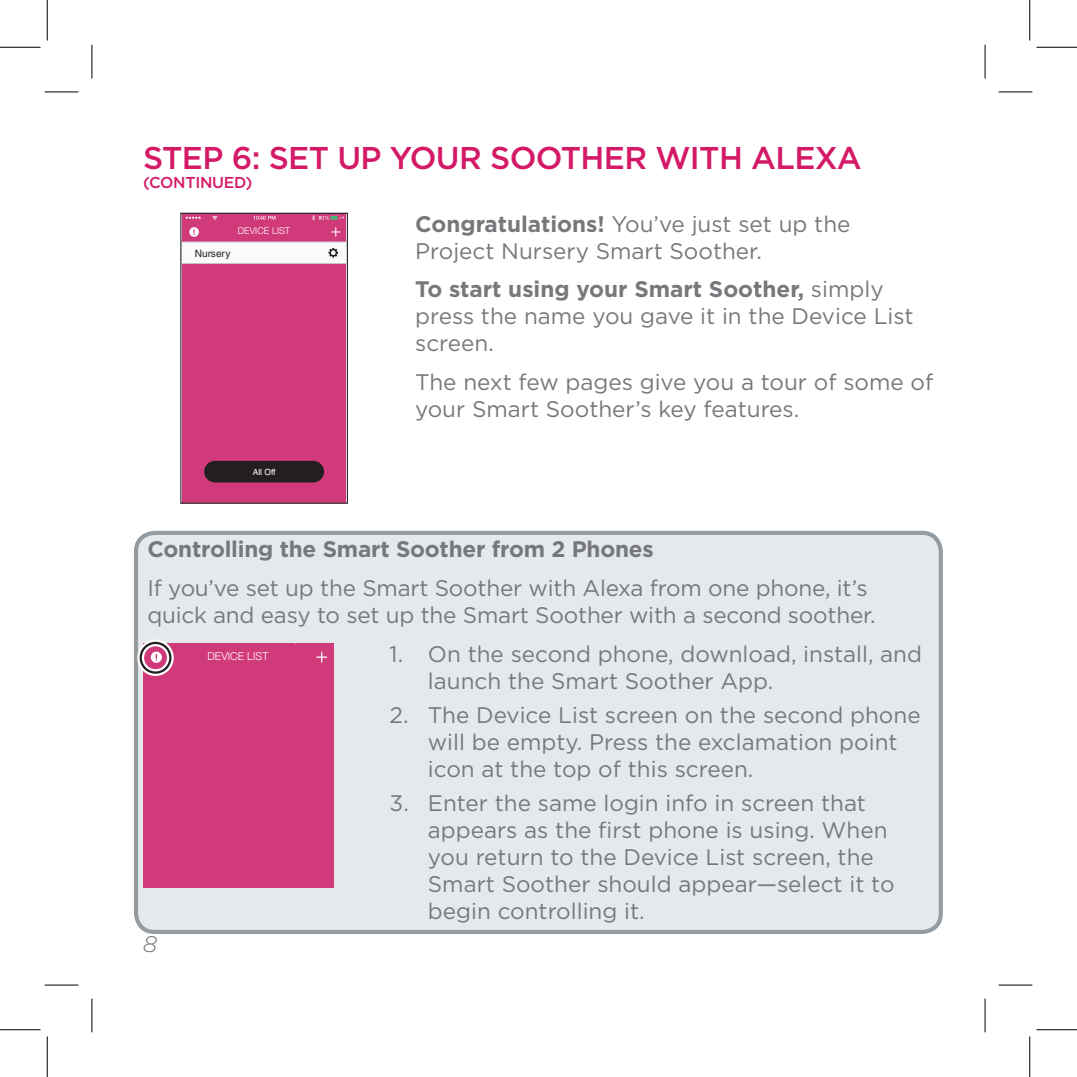
<style>
.page{position:relative;width:1077px;height:1077px;background:#fff}
.page>*{position:absolute;margin:0;border:0;box-sizing:border-box;transform-origin:0 0}
.t1{font:500 31.5px "Gotham";letter-spacing:-.02em;color:#d41967}
.t2{font:22.5px/27px "Gotham";color:#76787b}
.t3{font:700 22.5px "Gotham";letter-spacing:-.01em;color:#76787b}
.t4{font:italic 300 22.5px "Gotham";color:#76787b}
.t5{font:500 15.75px "Gotham";letter-spacing:-.02em;color:#d41967}
.t6{font:300 10.8px "Helvetica Neue";color:#fff}
.t7{font:10.12px "Helvetica LT Std";color:#231f20}
.t8{font:300 9.22px "Helvetica Neue";color:#fff}
.t9{font:8.55px "Helvetica LT Std";color:#fff}
.s1{font-weight:700}
</style>
<div class="page">
<div style="left:183px;top:213px;width:163px;height:290px;background:#d13a7a"></div>
<svg style="left:186px;top:217px;width:15px;height:2px"></svg>
<svg style="left:253px;top:216px;width:22px;height:4px"></svg>
<div style="left:183px;top:242px;width:163px;height:21px;background:#fafafa"></div>
<hr style="left:183px;top:241px;width:163px;height:1px;background:#c0c3c9">
<hr style="left:183px;top:263px;width:163px;height:1px;background:#c0c3c9">
<svg style="left:331px;top:227px;width:9px;height:10px"></svg>
<svg style="left:189px;top:227px;width:10px;height:10px"></svg>
<svg style="left:193px;top:229px;width:2px;height:6px"></svg>
<svg style="left:212px;top:216px;width:6px;height:4px"></svg>
<svg style="left:312px;top:215px;width:32px;height:6px"></svg>
<div style="left:204px;top:461px;width:120px;height:21px;background:#231f20;border-radius:11px"></div>
<svg style="left:328px;top:248px;width:10px;height:9px"></svg>
<div style="left:180px;top:213px;width:168px;height:291px;border:1px solid #231f20"></div>
<div style="left:136px;top:533px;width:805px;height:399px;background:#e6e9eb;border-radius:19px"></div>
<div style="left:134px;top:531px;width:809px;height:403px;border:4px solid #959ca1;border-radius:19px"></div>
<div style="left:143px;top:643px;width:190px;height:245px;background:#d13a7a"></div>
<svg style="left:316px;top:651px;width:11px;height:11px"></svg>
<svg style="left:151px;top:651px;width:11px;height:12px"></svg>
<div style="left:137px;top:639px;width:37px;height:37px;border:7px solid #fff;border-radius:50%"></div>
<div style="left:140px;top:642px;width:31px;height:32px;border:2px solid #231f20;border-radius:50%"></div>
<hr style="left:45px;top:92px;width:33px;height:1px;background:#000">
<hr style="left:998px;top:92px;width:34px;height:1px;background:#000">
<hr style="left:45px;top:984px;width:33px;height:1px;background:#000">
<hr style="left:998px;top:984px;width:34px;height:1px;background:#000">
<hr style="left:92px;top:45px;width:1px;height:33px;background:#000">
<hr style="left:92px;top:998px;width:1px;height:34px;background:#000">
<hr style="left:984px;top:45px;width:1px;height:33px;background:#000">
<hr style="left:984px;top:998px;width:1px;height:34px;background:#000">
<hr style="left:0;top:47px;width:40px;height:1px;background:#000">
<hr style="left:1036px;top:47px;width:41px;height:1px;background:#000">
<hr style="left:0;top:1029px;width:40px;height:1px;background:#000">
<hr style="left:1036px;top:1029px;width:41px;height:1px;background:#000">
<hr style="left:47px;top:0;width:1px;height:40px;background:#000">
<hr style="left:47px;top:1036px;width:1px;height:41px;background:#000">
<hr style="left:1029px;top:0;width:1px;height:40px;background:#000">
<hr style="left:1029px;top:1036px;width:1px;height:41px;background:#000">
<h1 class="t1" style="left:143px;top:140px;width:720px">STEP 6: SET UP YOUR SOOTHER WITH ALEXA</h1>
<p class="t5" style="left:143px;top:174px;width:111px">(CONTINUED)</p>
<p class="t7" style="left:195px;top:247px;width:37px">Nursery</p>
<p class="t8" style="left:238px;top:224px;width:54px">DEVICE LIST</p>
<p class="t9" style="left:253px;top:467px;width:24px">All Off</p>
<p class="t2" style="left:415px;top:210px;width:437px"><span class="s1">Congratulations!</span> You’ve just set up the<br>Project Nursery Smart Soother.</p>
<p class="t2" style="left:415px;top:275px;width:500px"><span class="s1">To start using your Smart Soother,</span> simply press the name you gave it in the Device List screen.</p>
<p class="t2" style="left:415px;top:368px;width:520px">The next few pages give you a tour of some of your Smart Soother’s key features.</p>
<p class="t3" style="left:147px;top:536px;width:508px">Controlling the Smart Soother from 2 Phones</p>
<p class="t2" style="left:147px;top:574px;width:729px">If you’ve set up the Smart Soother with Alexa from one phone, it’s quick and easy to set up the Smart Soother with a second soother.</p>
<p class="t6" style="left:207px;top:647px;width:62px">DEVICE LIST</p>
<p class="t2" style="left:428px;top:640px;width:496px;text-indent:-38px">1. On the second phone, download, install, and launch the Smart Soother App.</p>
<p class="t2" style="left:428px;top:701px;width:494px;text-indent:-38px">2. The Device List screen on the second phone will be empty. Press the exclamation point icon at the top of this screen.</p>
<p class="t2" style="left:428px;top:789px;width:468px;text-indent:-38px">3. Enter the same login info in screen that appears as the first phone is using. When you return to the Device List screen, the Smart Soother should appear—select it to begin controlling it.</p>
<p class="t4" style="left:143px;top:932px;width:16px">8</p>
</div>
